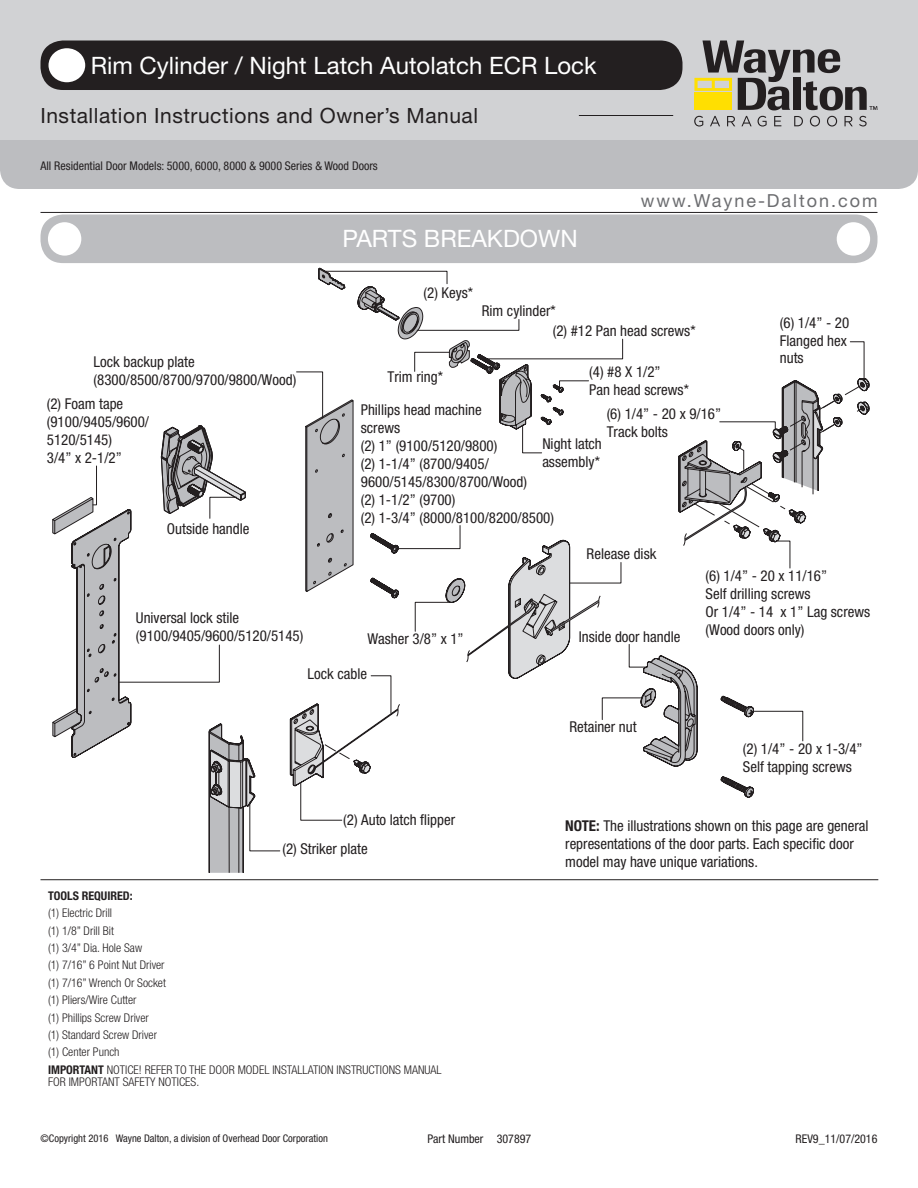
<style>
.page{position:relative;width:918px;height:1188px;background:#fff}
.page>*{position:absolute;margin:0;border:0;box-sizing:border-box;transform-origin:0 0}
.t1{font:24px "Helvetica Neue LT Std";color:#fff}
.t2{font:21px "Helvetica Neue LT Std";letter-spacing:.025em;color:#231f20}
.t3{font:18px "Helvetica Neue LT Std";letter-spacing:.11em;color:#6c6d70}
.t4{font:condensed 15px/18px "Helvetica Neue LT Std";color:#231f20}
.t5{font:300 condensed 12px/17.4px "Helvetica Neue LT Std";color:#231f20}
.t6{font:condensed 12px "Helvetica Neue LT Std";color:#231f20}
.t7{font:700 condensed 12px "Helvetica Neue LT Std";color:#231f20}
.t8{font:condensed 10.5px "Helvetica Neue LT Std";color:#231f20}
.s1{font-weight:700}
</style>
<div class="page">
<div style="left:0;top:140px;width:918px;height:49px;background:#bcbdc0"></div>
<div style="left:0;top:0;width:918px;height:140px;background:#d1d2d4"></div>
<hr style="left:579px;top:115px;width:94px;height:1px;background:#231f20">
<div style="left:40px;top:40px;width:642px;height:50px;background:#231f20;border-radius:22px"></div>
<div style="left:49px;top:48px;width:36px;height:34px;background:#fff;border-radius:50%"></div>
<hr style="left:40px;top:879px;width:838px;height:1px;background:#231f20">
<hr style="left:40px;top:212px;width:838px;height:1px;background:#231f20">
<svg style="left:694px;top:116px;width:9px;height:11px"></svg>
<svg style="left:710px;top:116px;width:10px;height:10px"></svg>
<svg style="left:727px;top:116px;width:8px;height:10px"></svg>
<svg style="left:741px;top:116px;width:11px;height:10px"></svg>
<svg style="left:758px;top:116px;width:9px;height:11px"></svg>
<svg style="left:774px;top:116px;width:7px;height:10px"></svg>
<svg style="left:794px;top:116px;width:9px;height:10px"></svg>
<svg style="left:810px;top:116px;width:10px;height:11px"></svg>
<svg style="left:827px;top:116px;width:10px;height:11px"></svg>
<svg style="left:845px;top:116px;width:8px;height:10px"></svg>
<svg style="left:859px;top:116px;width:8px;height:10px"></svg>
<svg style="left:694px;top:40px;width:184px;height:70px"></svg>
<svg style="left:52px;top:268px;width:817px;height:605px"></svg>
<div style="left:40px;top:214px;width:838px;height:49px;background:#bcbdc0;border-radius:23px"></div>
<div style="left:837px;top:222px;width:33px;height:34px;background:#fff;border-radius:50%"></div>
<div style="left:48px;top:222px;width:33px;height:34px;background:#fff;border-radius:50%"></div>
<h1 class="t1" style="left:91px;top:51px;width:507px">Rim Cylinder / Night Latch Autolatch ECR Lock</h1>
<h2 class="t2" style="left:40px;top:103px;width:439px">Installation Instructions and Owner’s Manual</h2>
<p class="t6" style="left:40px;top:158px;width:339px">All Residential Door Models: 5000, 6000, 8000 &amp; 9000 Series &amp; Wood Doors</p>
<h1 class="t1" style="left:343px;top:225px;width:237px">PARTS BREAKDOWN</h1>
<p class="t4" style="left:424px;top:283px;width:51px">(2) Keys*</p>
<p class="t3" style="left:641px;top:190px;width:238px">www.Wayne-Dalton.com</p>
<p class="t4" style="left:94px;top:352px;width:204px">Lock backup plate (8300/8500/8700/9700/9800/Wood)</p>
<p class="t4" style="left:388px;top:368px;width:57px">Trim ring*</p>
<p class="t4" style="left:553px;top:300px;width:144px;line-height:20.9px;text-indent:-71px">Rim cylinder*<br>(2) #12 Pan head screws*</p>
<p class="t4" style="left:589px;top:362px;width:101px">(4) #8 X 1/2”<br>Pan head screws*</p>
<p class="t4" style="left:47px;top:395px;width:104px">(2) Foam tape (9100/9405/9600/<br>5120/5145)<br>3/4” x 2-1/2”</p>
<p class="t4" style="left:361px;top:401px;width:195px">Phillips head machine<br>screws<br>(2) 1” (9100/5120/9800)<br>(2) 1-1/4” (8700/9405/<br>9600/5145/8300/8700/Wood)<br>(2) 1-1/2” (9700)<br>(2) 1-3/4” (8000/8100/8200/8500)</p>
<p class="t4" style="left:607px;top:405px;width:116px">(6) 1/4” - 20 x 9/16”<br>Track bolts</p>
<p class="t4" style="left:542px;top:434px;width:61px">Night latch assembly*</p>
<p class="t4" style="left:167px;top:519px;width:84px">Outside handle</p>
<p class="t4" style="left:587px;top:545px;width:71px">Release disk</p>
<p class="t4" style="left:780px;top:313px;width:71px">(6) 1/4” - 20<br>Flanged hex nuts</p>
<p class="t4" style="left:136px;top:609px;width:169px">Universal lock stile (9100/9405/9600/5120/5145)</p>
<p class="t4" style="left:367px;top:629px;width:98px">Washer 3/8” x 1”</p>
<p class="t4" style="left:308px;top:665px;width:61px">Lock cable</p>
<p class="t4" style="left:343px;top:810px;width:113px">(2) Auto latch flipper</p>
<p class="t4" style="left:282px;top:840px;width:87px">(2) Striker plate</p>
<p class="t7" style="left:48px;top:888px;width:86px">TOOLS REQUIRED:</p>
<p class="t5" style="left:48px;top:904px;width:395px">(1) Electric Drill<br>(1) 1/8” Drill Bit<br>(1) 3/4” Dia. Hole Saw<br>(1) 7/16” 6 Point Nut Driver<br>(1) 7/16” Wrench Or Socket<br>(1) Pliers/Wire Cutter<br>(1) Phillips Screw Driver<br>(1) Standard Screw Driver<br>(1) Center Punch<br><span class="s1">IMPORTANT</span> NOTICE! REFER TO THE DOOR MODEL INSTALLATION INSTRUCTIONS MANUAL</p>
<p class="t5" style="left:48px;top:1073px;width:153px">FOR IMPORTANT SAFETY NOTICES.</p>
<p class="t4" style="left:579px;top:627px;width:103px">Inside door handle</p>
<p class="t4" style="left:706px;top:567px;width:166px">(6) 1/4” - 20 x 11/16”<br>Self drilling screws<br>Or 1/4” - 14 x 1” Lag screws (Wood doors only)</p>
<p class="t4" style="left:569px;top:717px;width:69px">Retainer nut</p>
<p class="t4" style="left:743px;top:740px;width:121px">(2) 1/4” - 20 x 1-3/4”<br>Self tapping screws</p>
<p class="t4" style="left:565px;top:816px;width:305px"><span class="s1">NOTE:</span> The illustrations shown on this page are general representations of the door parts. Each specific door model may have unique variations.</p>
<p class="t8" style="left:40px;top:1132px;width:289px">©Copyright 2016 Wayne Dalton, a division of Overhead Door Corporation</p>
<p class="t6" style="left:428px;top:1131px;width:105px">Part Number 307897</p>
<p class="t6" style="left:796px;top:1131px;width:83px">REV9_11/07/2016</p>
</div>
